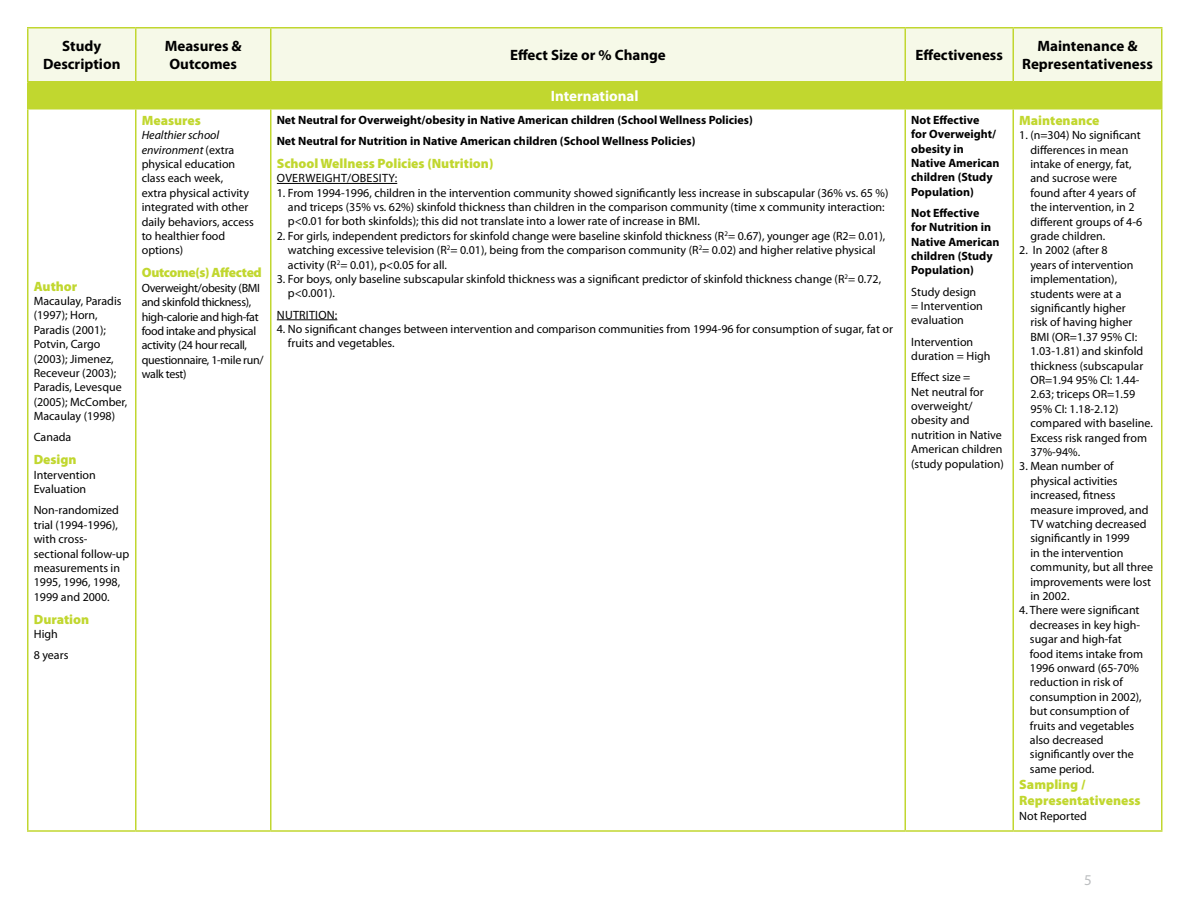
<style>
.page{position:relative;width:1188px;height:918px;background:#fff}
.page>*{position:absolute;margin:0;border:0;box-sizing:border-box;transform-origin:0 0}
.t1{font:700 15px/18px "Myriad Pro";color:#000;text-align:center}
.t2{font:700 15px "Myriad Pro";color:#fff}
.t3{font:15px "Myriad Pro";color:#bcbec0}
.t4{font:900 13.5px/16.2px "Myriad Pro";color:#c1d72f}
.t5{font:900 13.5px "Myriad Pro";letter-spacing:-.025em;color:#c1d72f}
.t6{font:12px/14.4px "Myriad Pro";color:#000}
.t7{font:700 12px/14.4px "Myriad Pro";color:#000}
.t8{font:12px/14.4px "Myriad Pro";letter-spacing:-.025em;color:#000}
.s1{font-style:italic}
</style>
<div class="page">
<div style="left:28px;top:28px;width:1133px;height:53px;background:#f6f9e8"></div>
<div style="left:28px;top:82px;width:1134px;height:27px;background:#c1d72f"></div>
<hr style="left:27px;top:28px;width:1px;height:53px;background:#c1d72f">
<hr style="left:27px;top:27px;width:109px;height:1px;background:#c1d72f">
<hr style="left:135px;top:28px;width:1px;height:53px;background:#c1d72f">
<hr style="left:136px;top:27px;width:135px;height:1px;background:#c1d72f">
<hr style="left:270px;top:28px;width:2px;height:53px;background:#c1d72f">
<hr style="left:271px;top:27px;width:634px;height:1px;background:#c1d72f">
<hr style="left:904px;top:28px;width:2px;height:53px;background:#c1d72f">
<hr style="left:905px;top:27px;width:108px;height:1px;background:#c1d72f">
<hr style="left:1012px;top:28px;width:2px;height:53px;background:#c1d72f">
<hr style="left:1013px;top:27px;width:149px;height:1px;background:#c1d72f">
<hr style="left:1161px;top:28px;width:1px;height:53px;background:#c1d72f">
<svg style="left:27px;top:82px;width:1px;height:26px"></svg>
<hr style="left:27px;top:81px;width:109px;height:1px;background:#c1d72f">
<hr style="left:136px;top:81px;width:135px;height:1px;background:#c1d72f">
<hr style="left:271px;top:81px;width:634px;height:1px;background:#c1d72f">
<hr style="left:905px;top:81px;width:108px;height:1px;background:#c1d72f">
<hr style="left:1013px;top:81px;width:149px;height:1px;background:#c1d72f">
<hr style="left:27px;top:110px;width:1px;height:720px;background:#c1d72f">
<hr style="left:27px;top:108px;width:109px;height:2px;background:#c1d72f">
<hr style="left:27px;top:830px;width:109px;height:2px;background:#c1d72f">
<hr style="left:135px;top:110px;width:1px;height:720px;background:#c1d72f">
<hr style="left:136px;top:108px;width:135px;height:2px;background:#c1d72f">
<hr style="left:136px;top:830px;width:135px;height:2px;background:#c1d72f">
<hr style="left:270px;top:110px;width:2px;height:720px;background:#c1d72f">
<hr style="left:271px;top:108px;width:634px;height:2px;background:#c1d72f">
<hr style="left:271px;top:830px;width:634px;height:2px;background:#c1d72f">
<hr style="left:904px;top:110px;width:2px;height:720px;background:#c1d72f">
<hr style="left:905px;top:108px;width:108px;height:2px;background:#c1d72f">
<hr style="left:905px;top:830px;width:108px;height:2px;background:#c1d72f">
<hr style="left:1012px;top:110px;width:2px;height:720px;background:#c1d72f">
<hr style="left:1013px;top:108px;width:149px;height:2px;background:#c1d72f">
<hr style="left:1161px;top:110px;width:1px;height:720px;background:#c1d72f">
<hr style="left:1013px;top:830px;width:149px;height:2px;background:#c1d72f">
<hr style="left:277px;top:183px;width:120px;height:1px;background:#000">
<hr style="left:277px;top:319px;width:60px;height:1px;background:#000">
<p class="t1" style="left:43px;top:37px;width:79px">Study<br>Description</p>
<p class="t1" style="left:165px;top:37px;width:79px">Measures &amp;<br>Outcomes</p>
<p class="t1" style="left:510px;top:46px;width:157px">Effect Size or % Change</p>
<p class="t1" style="left:916px;top:46px;width:89px">Effectiveness</p>
<p class="t1" style="left:1022px;top:37px;width:132px">Maintenance &amp;<br>Representativeness</p>
<p class="t2" style="left:551px;top:86px;width:89px">International</p>
<p class="t4" style="left:34px;top:277px;width:45px">Author</p>
<p class="t6" style="left:34px;top:294px;width:95px">Macaulay, Paradis (1997); Horn,<br>Paradis (2001);<br>Potvin, Cargo (2003); Jimenez,<br>Receveur (2003);<br>Paradis, Levesque (2005); McComber,<br>Macaulay (1998)</p>
<p class="t6" style="left:34px;top:430px;width:39px">Canada</p>
<p class="t4" style="left:34px;top:451px;width:44px">Design</p>
<p class="t6" style="left:34px;top:467px;width:64px">Intervention<br>Evaluation</p>
<p class="t6" style="left:34px;top:503px;width:97px">Non-randomized trial (1994-1996), with cross&shy;sectional follow-up measurements in<br>1995, 1996, 1998,<br>1999 and 2000.</p>
<p class="t4" style="left:34px;top:610px;width:57px">Duration</p>
<p class="t6" style="left:34px;top:623px;width:36px;line-height:21.1px">High<br>8 years</p>
<p class="t4" style="left:142px;top:112px;width:61px">Measures</p>
<p class="t6" style="left:142px;top:128px;width:114px"><span class="s1">Healthier school environment</span> (extra physical education class each week,<br>extra physical activity integrated with other daily behaviors, access to healthier food options)</p>
<p class="t5" style="left:142px;top:264px;width:122px">Outcome(s) Affected</p>
<p class="t8" style="left:142px;top:280px;width:123px">Overweight/obesity (BMI and skinfold thickness), high-calorie and high-fat food intake and physical activity (24 hour recall, questionnaire, 1-mile run/ walk test)</p>
<p class="t7" style="left:277px;top:109px;width:478px;line-height:21.1px">Net Neutral for Overweight/obesity in Native American children (School Wellness Policies)<br>Net Neutral for Nutrition in Native American children (School Wellness Policies)</p>
<p class="t4" style="left:277px;top:155px;width:218px">School Wellness Policies (Nutrition)</p>
<p class="t6" style="left:277px;top:171px;width:46px">Overweight</p>
<p class="t6" style="left:347px;top:171px;width:52px">/obesity:</p>
<p class="t6" style="left:288px;top:185px;width:602px;text-indent:-11px">1. From 1994-1996, children in the intervention community showed significantly less increase in subscapular (36% vs. 65 %) and triceps (35% vs. 62%) skinfold thickness than children in the comparison community (time x community interaction: p&lt;0.01 for both skinfolds); this did not translate into a lower rate of increase in BMI.</p>
<p class="t6" style="left:288px;top:228px;width:599px;text-indent:-11px">2. For girls, independent predictors for skinfold change were baseline skinfold thickness (R<sup>2</sup>= 0.67), younger age (R2= 0.01), watching excessive television (R<sup>2</sup>= 0.01), being from the comparison community (R<sup>2</sup>= 0.02) and higher relative physical activity (R<sup>2</sup>= 0.01), p&lt;0.05 for all.</p>
<p class="t6" style="left:288px;top:272px;width:595px;text-indent:-11px">3. For boys, only baseline subscapular skinfold thickness was a significant predictor of skinfold thickness change (R<sup>2</sup>= 0.72, p&lt;0.001).</p>
<p class="t6" style="left:277px;top:307px;width:36px">Nutrition</p>
<p class="t6" style="left:335px;top:307px;width:4px">:</p>
<p class="t6" style="left:288px;top:322px;width:607px;text-indent:-11px">4. No significant changes between intervention and comparison communities from 1994-96 for consumption of sugar, fat or fruits and vegetables.</p>
<p class="t7" style="left:911px;top:112px;width:90px">Not Effective<br>for Overweight/ obesity in<br>Native American children (Study<br>Population)</p>
<p class="t7" style="left:911px;top:205px;width:90px">Not Effective<br>for Nutrition in<br>Native American children (Study<br>Population)</p>
<p class="t6" style="left:911px;top:284px;width:73px">Study design = Intervention evaluation</p>
<p class="t6" style="left:911px;top:334px;width:81px">Intervention duration = High</p>
<p class="t6" style="left:911px;top:370px;width:94px">Effect size =<br>Net neutral for overweight/ obesity and nutrition in Native<br>American children (study population)</p>
<p class="t4" style="left:1019px;top:112px;width:82px">Maintenance</p>
<p class="t6" style="left:1030px;top:128px;width:113px;text-indent:-11px">1. (n=304) No significant differences in mean intake of energy, fat, and sucrose were found after 4 years of the intervention, in 2 different groups of 4-6 grade children.</p>
<p class="t6" style="left:1030px;top:243px;width:124px;text-indent:-11px">2. In 2002 (after 8<br>years of intervention implementation), students were at a significantly higher<br>risk of having higher<br>BMI (OR=1.37 95% CI:<br>1.03-1.81) and skinfold thickness (subscapular<br>OR=1.94 95% CI: 1.44-<br>2.63; triceps OR=1.59<br>95% CI: 1.18-2.12) compared with baseline.<br>Excess risk ranged from<br>37%-94%.</p>
<p class="t6" style="left:1030px;top:459px;width:124px;text-indent:-11px">3. Mean number of physical activities increased, fitness measure improved, and<br>TV watching decreased significantly in 1999<br>in the intervention community, but all three improvements were lost in 2002.</p>
<p class="t6" style="left:1030px;top:603px;width:115px;text-indent:-11px">4. There were significant decreases in key high&shy;sugar and high-fat food items intake from<br>1996 onward (65-70% reduction in risk of consumption in 2002), but consumption of fruits and vegetables also decreased significantly over the same period.</p>
<p class="t4" style="left:1019px;top:776px;width:123px">Sampling /<br>Representativeness</p>
<p class="t6" style="left:1019px;top:808px;width:69px">Not Reported</p>
<p class="t3" style="left:1084px;top:871px;width:9px">5</p>
</div>
